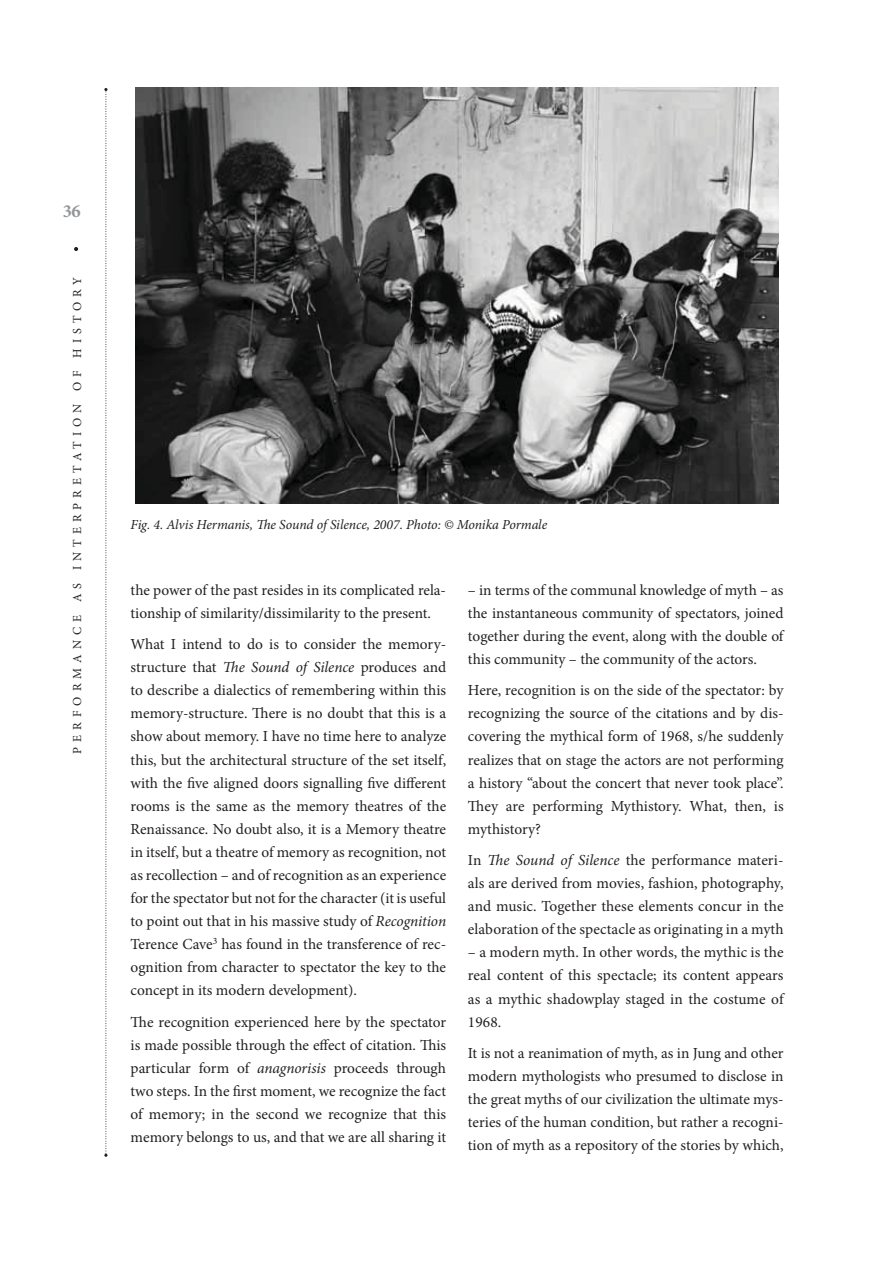
<style>
.page{position:relative;width:893px;height:1263px;background:#fff}
.page>*{position:absolute;margin:0;border:0;box-sizing:border-box;transform-origin:0 0}
.t1{font:700 18.45px "Minion Pro";color:#939598}
.t2{font:15.3px/23.1px "Minion Pro";color:#231f20;text-align:justify}
.t3{font:italic 13.8px "Minion Pro";letter-spacing:-.005em;color:#231f20}
.t4{font:12.3px "Minion Pro";letter-spacing:.41em;color:#231f20}
.s1{font-style:italic}
</style>
<div class="page">
<svg style="left:104px;top:88px;width:3px;height:1069px"></svg>
<svg style="left:74px;top:247px;width:4px;height:4px"></svg>
<img style="left:135px;top:87px;width:644px;height:417px">
<p class="t1" style="left:63px;top:204px;width:19px">36</p>
<p class="t4" style="left:72px;top:754px;width:478px;rotate:-90deg">PERFORMANCE AS INTERPRETATION OF HISTORY</p>
<p class="t3" style="left:131px;top:519px;width:418px">Fig. 4. Alvis Hermanis, The Sound of Silence, 2007. Photo: © Monika Pormale</p>
<p class="t2" style="left:131px;top:579px;width:317px">the power of the past resides in its complicated rela&shy;tionship of similarity/dissimilarity to the present.</p>
<p class="t2" style="left:131px;top:634px;width:317px">What I intend to do is to consider the memory&shy;structure that <span class="s1">The Sound of Silence</span> produces and to describe a dialectics of remembering within this memory-structure. There is no doubt that this is a show about memory. I have no time here to analyze this, but the architectural structure of the set itself, with the five aligned doors signalling five different rooms is the same as the memory theatres of the Renaissance. No doubt also, it is a Memory theatre in itself, but a theatre of memory as recognition, not as recollection – and of recognition as an experience for the spectator but not for the character (it is useful to point out that in his massive study of <span class="s1">Recognition </span>Terence Cave<sup>3</sup> has found in the transference of rec&shy;ognition from character to spectator the key to the concept in its modern development).</p>
<p class="t2" style="left:131px;top:1011px;width:317px">The recognition experienced here by the spectator is made possible through the effect of citation. This particular form of <span class="s1">anagnorisis</span> proceeds through two steps. In the first moment, we recognize the fact of memory; in the second we recognize that this memory belongs to us, and that we are all sharing it</p>
<p class="t2" style="left:468px;top:579px;width:317px">– in terms of the communal knowledge of myth – as the instantaneous community of spectators, joined together during the event, along with the double of this community – the community of the actors.</p>
<p class="t2" style="left:468px;top:680px;width:317px">Here, recognition is on the side of the spectator: by recognizing the source of the citations and by dis&shy;covering the mythical form of 1968, s/he suddenly realizes that on stage the actors are not performing a history “about the concert that never took place”.<br>They are performing Mythistory. What, then, is mythistory?</p>
<p class="t2" style="left:468px;top:850px;width:317px">In <span class="s1">The Sound of Silence</span> the performance materi&shy;als are derived from movies, fashion, photography, and music. Together these elements concur in the elaboration of the spectacle as originating in a myth</p>
<p class="t2" style="left:468px;top:942px;width:317px">– a modern myth. In other words, the mythic is the real content of this spectacle; its content appears as a mythic shadowplay staged in the costume of 1968.</p>
<p class="t2" style="left:468px;top:1043px;width:317px">It is not a reanimation of myth, as in Jung and other modern mythologists who presumed to disclose in the great myths of our civilization the ultimate mys&shy;teries of the human condition, but rather a recogni&shy;tion of myth as a repository of the stories by which,</p>
</div>
